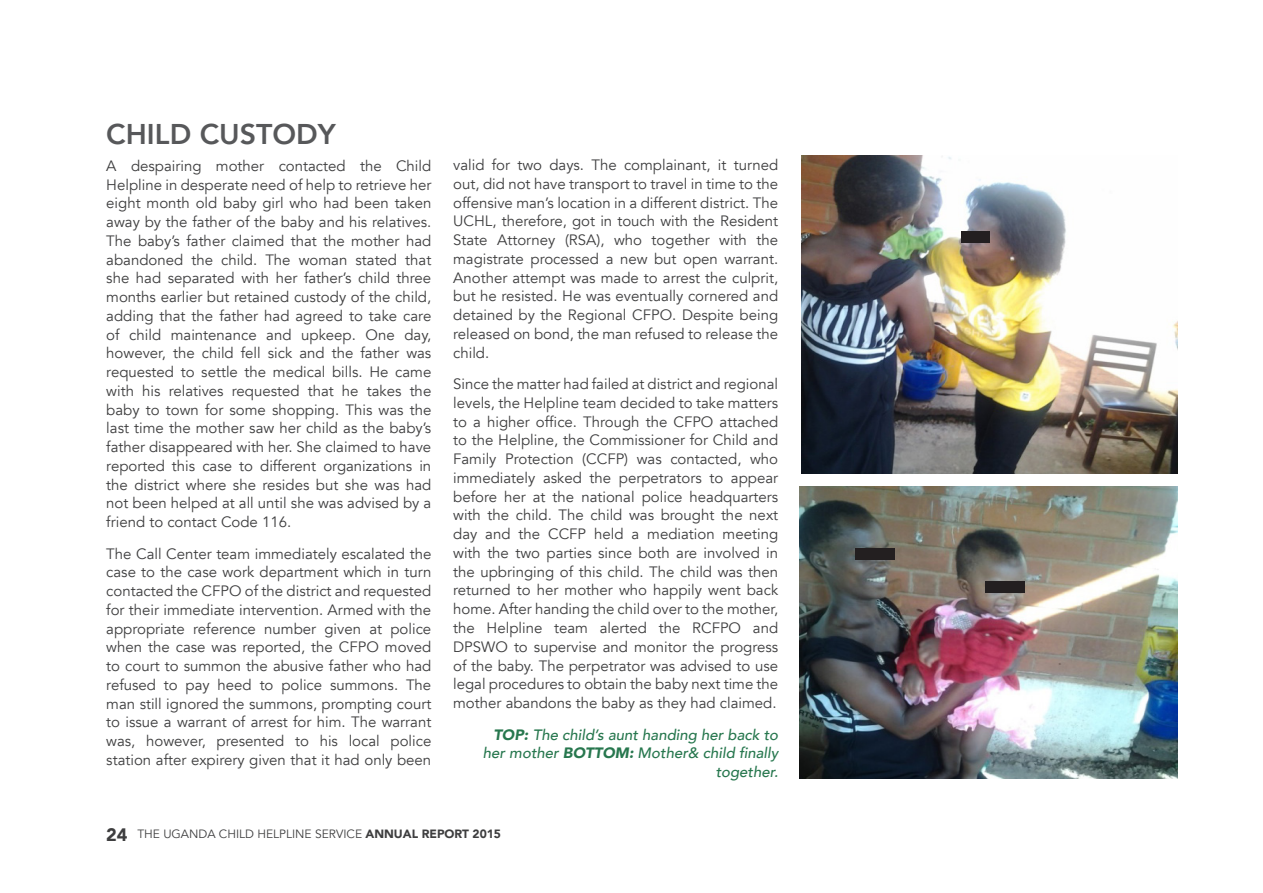
<style>
.page{position:relative;width:1263px;height:893px;background:#fff}
.page>*{position:absolute;margin:0;border:0;box-sizing:border-box;transform-origin:0 0}
.heading_foreword{font:800 28.5px "Avenir";color:#57585a}
.t1{font:15px/18.8px "Avenir";color:#3e3e3f;text-align:justify}
.t2{font:italic 500 15px/18.8px "Avenir";color:#27774e;text-align:right}
.t3{font:12px "Avenir";color:#3e3e3f}
.s1{font-weight:900}
.s2{font-weight:900;font-size:18px}
</style>
<div class="page">
<img style="left:801px;top:155px;width:377px;height:318px">
<img style="left:799px;top:487px;width:379px;height:292px">
<div style="left:961px;top:231px;width:29px;height:12px;background:#231f20"></div>
<div style="left:855px;top:549px;width:40px;height:11px;background:#231f20"></div>
<div style="left:985px;top:581px;width:40px;height:12px;background:#231f20"></div>
<p class="heading_foreword" style="left:106px;top:111px;width:231px">CHILD CUSTODY</p>
<p class="t1" style="left:106px;top:157px;width:327px">A despairing mother contacted the Child Helpline in desperate need of help to retrieve her eight month old baby girl who had been taken away by the father of the baby and his relatives.<br>The baby’s father claimed that the mother had abandoned the child. The woman stated that she had separated with her father’s child three months earlier but retained custody of the child, adding that the father had agreed to take care of child maintenance and upkeep. One day, however, the child fell sick and the father was requested to settle the medical bills. He came with his relatives requested that he takes the baby to town for some shopping. This was the last time the mother saw her child as the baby’s father disappeared with her. She claimed to have reported this case to different organizations in the district where she resides but she was had not been helped at all until she was advised by a friend to contact Code 116.</p>
<p class="t1" style="left:106px;top:544px;width:327px">The Call Center team immediately escalated the case to the case work department which in turn contacted the CFPO of the district and requested for their immediate intervention. Armed with the appropriate reference number given at police when the case was reported, the CFPO moved to court to summon the abusive father who had refused to pay heed to police summons. The man still ignored the summons, prompting court to issue a warrant of arrest for him. The warrant was, however, presented to his local police station after expirery given that it had only been</p>
<p class="t1" style="left:453px;top:156px;width:327px">valid for two days. The complainant, it turned out, did not have transport to travel in time to the offensive man’s location in a different district. The UCHL, therefore, got in touch with the Resident State Attorney (RSA), who together with the magistrate processed a new but open warrant.<br>Another attempt was made to arrest the culprit, but he resisted. He was eventually cornered and detained by the Regional CFPO. Despite being released on bond, the man refused to release the child.</p>
<p class="t1" style="left:453px;top:375px;width:327px">Since the matter had failed at district and regional levels, the Helpline team decided to take matters to a higher office. Through the CFPO attached to the Helpline, the Commissioner for Child and Family Protection (CCFP) was contacted, who immediately asked the perpetrators to appear before her at the national police headquarters with the child. The child was brought the next day and the CCFP held a mediation meeting with the two parties since both are involved in the upbringing of this child. The child was then returned to her mother who happily went back home. After handing the child over to the mother, the Helpline team alerted the RCFPO and DPSWO to supervise and monitor the progress of the baby. The perpetrator was advised to use legal procedures to obtain the baby next time the mother abandons the baby as they had claimed.</p>
<p class="t2" style="left:483px;top:725px;width:297px"><span class="s1">TOP:</span> The child’s aunt handing her back to her mother <span class="s1">BOTTOM:</span> Mother&amp; child finally together.</p>
<p class="t3" style="left:106px;top:827px;width:396px"><span class="s2">24</span> THE UGANDA CHILD HELPLINE SERVICE <span class="s1">ANNUAL REPORT 2015</span></p>
</div>
